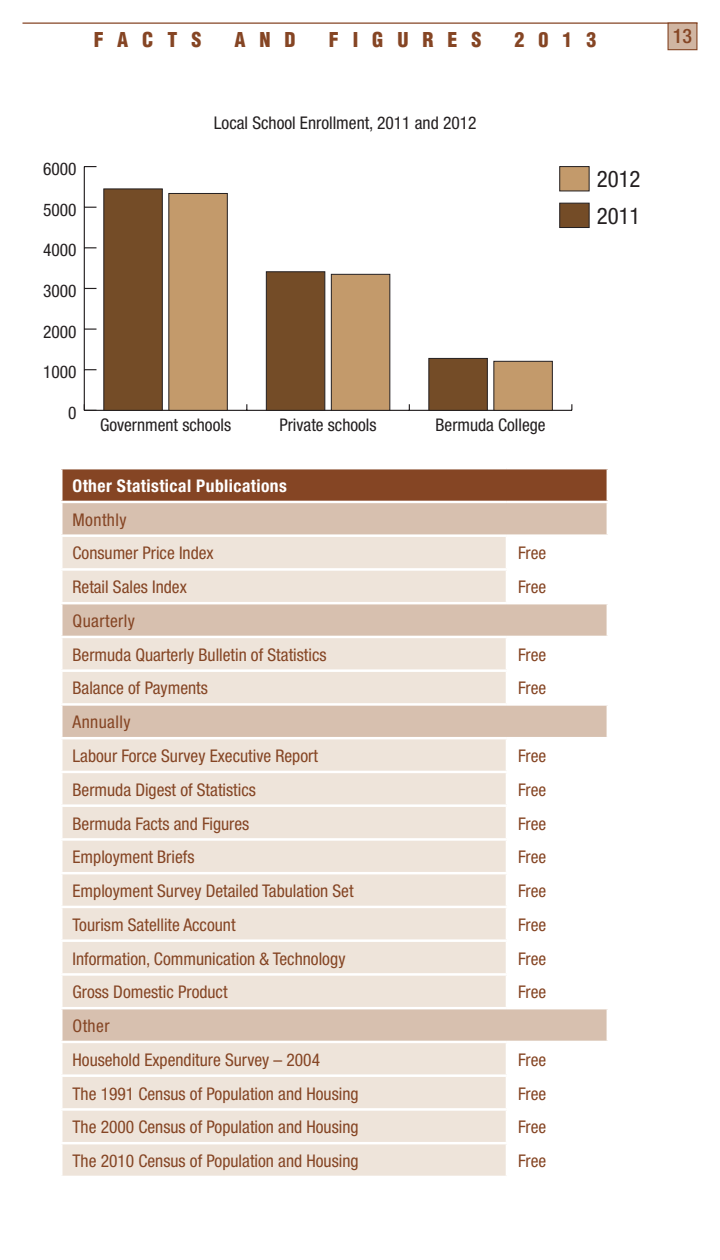
<style>
.page{position:relative;width:720px;height:1260px;background:#fff}
.page>*{position:absolute;margin:0;border:0;box-sizing:border-box;transform-origin:0 0}
.t1{font:condensed 22.75px/36.5px "Helvetica Neue";color:#231f20}
.t2{font:900 condensed 20px "Helvetica";letter-spacing:.7em;color:#854524}
.t3{font:500 condensed 20px "Helvetica Neue";color:#854524}
.t4{font:condensed 17.5px/33.8px "Helvetica Neue";color:#854524}
.t5{font:condensed 17.5px "Helvetica Neue";color:#231f20}
.t6{font:700 condensed 17.5px "Helvetica Neue";letter-spacing:.025em;color:#fff}
</style>
<div class="page">
<hr style="left:22px;top:22px;width:676px;height:2px;background:#854524">
<div style="left:668px;top:23px;width:29px;height:27px;background:#d0b5a2;border:1px solid #854524"></div>
<div style="left:61px;top:468px;width:547px;height:34px;background:#854524"></div>
<svg style="left:62px;top:503px;width:545px;height:538px"></svg>
<svg style="left:62px;top:537px;width:445px;height:639px;background:#eaded3"></svg>
<hr style="left:60px;top:467px;width:447px;height:2px;background:#fff">
<hr style="left:60px;top:469px;width:2px;height:32px;background:#fff">
<hr style="left:507px;top:467px;width:102px;height:2px;background:#fff">
<hr style="left:607px;top:469px;width:2px;height:32px;background:#fff">
<hr style="left:60px;top:501px;width:447px;height:2px;background:#fff">
<hr style="left:507px;top:501px;width:102px;height:2px;background:#fff">
<hr style="left:60px;top:534px;width:447px;height:3px;background:#fff">
<hr style="left:507px;top:534px;width:102px;height:3px;background:#fff">
<hr style="left:506px;top:537px;width:2px;height:31px;background:#fff">
<hr style="left:60px;top:568px;width:447px;height:3px;background:#fff">
<hr style="left:507px;top:568px;width:102px;height:3px;background:#fff">
<hr style="left:506px;top:571px;width:2px;height:31px;background:#fff">
<hr style="left:60px;top:602px;width:447px;height:2px;background:#fff">
<hr style="left:507px;top:602px;width:102px;height:2px;background:#fff">
<hr style="left:60px;top:636px;width:447px;height:2px;background:#fff">
<hr style="left:507px;top:636px;width:102px;height:2px;background:#fff">
<hr style="left:506px;top:638px;width:2px;height:31px;background:#fff">
<hr style="left:60px;top:669px;width:447px;height:3px;background:#fff">
<hr style="left:507px;top:669px;width:102px;height:3px;background:#fff">
<hr style="left:506px;top:672px;width:2px;height:31px;background:#fff">
<hr style="left:60px;top:703px;width:447px;height:3px;background:#fff">
<hr style="left:507px;top:703px;width:102px;height:3px;background:#fff">
<hr style="left:60px;top:737px;width:447px;height:2px;background:#fff">
<hr style="left:507px;top:737px;width:102px;height:2px;background:#fff">
<hr style="left:506px;top:739px;width:2px;height:32px;background:#fff">
<hr style="left:60px;top:771px;width:447px;height:2px;background:#fff">
<hr style="left:507px;top:771px;width:102px;height:2px;background:#fff">
<hr style="left:506px;top:773px;width:2px;height:31px;background:#fff">
<hr style="left:60px;top:804px;width:447px;height:3px;background:#fff">
<hr style="left:507px;top:804px;width:102px;height:3px;background:#fff">
<hr style="left:506px;top:807px;width:2px;height:31px;background:#fff">
<hr style="left:60px;top:838px;width:447px;height:3px;background:#fff">
<hr style="left:507px;top:838px;width:102px;height:3px;background:#fff">
<hr style="left:506px;top:841px;width:2px;height:31px;background:#fff">
<hr style="left:60px;top:872px;width:447px;height:2px;background:#fff">
<hr style="left:507px;top:872px;width:102px;height:2px;background:#fff">
<hr style="left:506px;top:874px;width:2px;height:32px;background:#fff">
<hr style="left:60px;top:906px;width:447px;height:2px;background:#fff">
<hr style="left:507px;top:906px;width:102px;height:2px;background:#fff">
<hr style="left:506px;top:908px;width:2px;height:31px;background:#fff">
<hr style="left:60px;top:939px;width:447px;height:3px;background:#fff">
<hr style="left:507px;top:939px;width:102px;height:3px;background:#fff">
<hr style="left:506px;top:942px;width:2px;height:31px;background:#fff">
<hr style="left:60px;top:973px;width:447px;height:3px;background:#fff">
<hr style="left:507px;top:973px;width:102px;height:3px;background:#fff">
<hr style="left:506px;top:976px;width:2px;height:31px;background:#fff">
<hr style="left:60px;top:1007px;width:447px;height:2px;background:#fff">
<hr style="left:507px;top:1007px;width:102px;height:2px;background:#fff">
<hr style="left:60px;top:1041px;width:447px;height:2px;background:#fff">
<hr style="left:506px;top:1043px;width:2px;height:31px;background:#fff">
<hr style="left:60px;top:1074px;width:447px;height:3px;background:#fff">
<hr style="left:506px;top:1077px;width:2px;height:31px;background:#fff">
<hr style="left:60px;top:1108px;width:447px;height:3px;background:#fff">
<hr style="left:506px;top:1111px;width:2px;height:31px;background:#fff">
<hr style="left:60px;top:1142px;width:447px;height:2px;background:#fff">
<hr style="left:506px;top:1144px;width:2px;height:32px;background:#fff">
<hr style="left:84px;top:410px;width:488px;height:1px;background:#231f20">
<hr style="left:84px;top:167px;width:1px;height:243px;background:#231f20">
<svg style="left:85px;top:409px;width:12px;height:1px"></svg>
<svg style="left:85px;top:369px;width:12px;height:1px"></svg>
<svg style="left:85px;top:329px;width:12px;height:1px"></svg>
<svg style="left:85px;top:288px;width:12px;height:1px"></svg>
<svg style="left:85px;top:247px;width:12px;height:1px"></svg>
<svg style="left:85px;top:207px;width:12px;height:1px"></svg>
<svg style="left:84px;top:166px;width:13px;height:1px"></svg>
<div style="left:559px;top:166px;width:30px;height:25px;background:#c39a6b;border:1px solid #231f20"></div>
<div style="left:169px;top:193px;width:59px;height:218px;background:#c39a6b;border:1px solid #231f20"></div>
<div style="left:331px;top:274px;width:59px;height:137px;background:#c39a6b;border:1px solid #231f20"></div>
<div style="left:494px;top:361px;width:59px;height:50px;background:#c39a6b;border:1px solid #231f20"></div>
<div style="left:559px;top:203px;width:30px;height:25px;background:#744c27;border:1px solid #231f20"></div>
<div style="left:104px;top:189px;width:59px;height:222px;background:#744c27;border:1px solid #231f20"></div>
<div style="left:266px;top:271px;width:59px;height:140px;background:#744c27;border:1px solid #231f20"></div>
<div style="left:429px;top:358px;width:59px;height:53px;background:#744c27;border:1px solid #231f20"></div>
<p class="t2" style="left:94px;top:27px;width:109px">FACTS</p>
<p class="t2" style="left:234px;top:27px;width:63px">AND</p>
<p class="t2" style="left:329px;top:27px;width:154px">FIGURES</p>
<p class="t2" style="left:515px;top:27px;width:84px">2013</p>
<p class="t3" style="left:673px;top:24px;width:21px">13</p>
<p class="t5" style="left:43px;top:159px;width:35px">6000</p>
<p class="t5" style="left:43px;top:199px;width:35px">5000</p>
<p class="t5" style="left:43px;top:240px;width:35px">4000</p>
<p class="t5" style="left:43px;top:281px;width:35px">3000</p>
<p class="t5" style="left:43px;top:321px;width:35px">2000</p>
<p class="t5" style="left:43px;top:362px;width:35px">1000</p>
<p class="t5" style="left:68px;top:403px;width:10px">0</p>
<p class="t5" style="left:214px;top:113px;width:264px">Local School Enrollment, 2011 and 2012</p>
<p class="t5" style="left:100px;top:415px;width:133px">Government schools</p>
<p class="t5" style="left:279px;top:415px;width:99px">Private schools</p>
<p class="t5" style="left:436px;top:415px;width:112px">Bermuda College</p>
<p class="t6" style="left:72px;top:475px;width:216px">Other Statistical Publications</p>
<p class="t4" style="left:72px;top:503px;width:143px">Monthly<br>Consumer Price Index</p>
<p class="t4" style="left:518px;top:536px;width:30px">Free</p>
<p class="t4" style="left:72px;top:570px;width:116px">Retail Sales Index</p>
<p class="t4" style="left:518px;top:570px;width:30px">Free</p>
<p class="t4" style="left:72px;top:604px;width:256px">Quarterly<br>Bermuda Quarterly Bulletin of Statistics</p>
<p class="t4" style="left:518px;top:638px;width:30px">Free</p>
<p class="t4" style="left:72px;top:671px;width:137px">Balance of Payments</p>
<p class="t4" style="left:518px;top:671px;width:30px">Free</p>
<p class="t4" style="left:72px;top:705px;width:247px">Annually<br>Labour Force Survey Executive Report</p>
<p class="t4" style="left:518px;top:739px;width:30px">Free</p>
<p class="t4" style="left:72px;top:773px;width:185px">Bermuda Digest of Statistics</p>
<p class="t4" style="left:518px;top:773px;width:30px">Free</p>
<p class="t4" style="left:72px;top:806px;width:178px">Bermuda Facts and Figures</p>
<p class="t4" style="left:518px;top:806px;width:30px">Free</p>
<p class="t4" style="left:72px;top:840px;width:123px">Employment Briefs</p>
<p class="t4" style="left:518px;top:840px;width:30px">Free</p>
<p class="t4" style="left:72px;top:874px;width:283px">Employment Survey Detailed Tabulation Set</p>
<p class="t4" style="left:518px;top:874px;width:30px">Free</p>
<p class="t4" style="left:72px;top:908px;width:165px">Tourism Satellite Account</p>
<p class="t4" style="left:518px;top:908px;width:30px">Free</p>
<p class="t4" style="left:72px;top:941px;width:274px">Information, Communication &amp; Technology</p>
<p class="t4" style="left:518px;top:941px;width:30px">Free</p>
<p class="t4" style="left:72px;top:975px;width:157px">Gross Domestic Product</p>
<p class="t4" style="left:518px;top:975px;width:30px">Free</p>
<p class="t4" style="left:72px;top:1009px;width:249px">Other<br>Household Expenditure Survey – 2004</p>
<p class="t4" style="left:518px;top:1043px;width:30px">Free</p>
<p class="t4" style="left:72px;top:1076px;width:288px">The 1991 Census of Population and Housing</p>
<p class="t4" style="left:518px;top:1076px;width:30px">Free</p>
<p class="t4" style="left:72px;top:1110px;width:288px">The 2000 Census of Population and Housing</p>
<p class="t4" style="left:518px;top:1110px;width:30px">Free</p>
<p class="t4" style="left:72px;top:1144px;width:288px">The 2010 Census of Population and Housing</p>
<p class="t4" style="left:518px;top:1144px;width:30px">Free</p>
<h1 class="t1" style="left:597px;top:161px;width:45px">2012<br>2011</h1>
</div>
